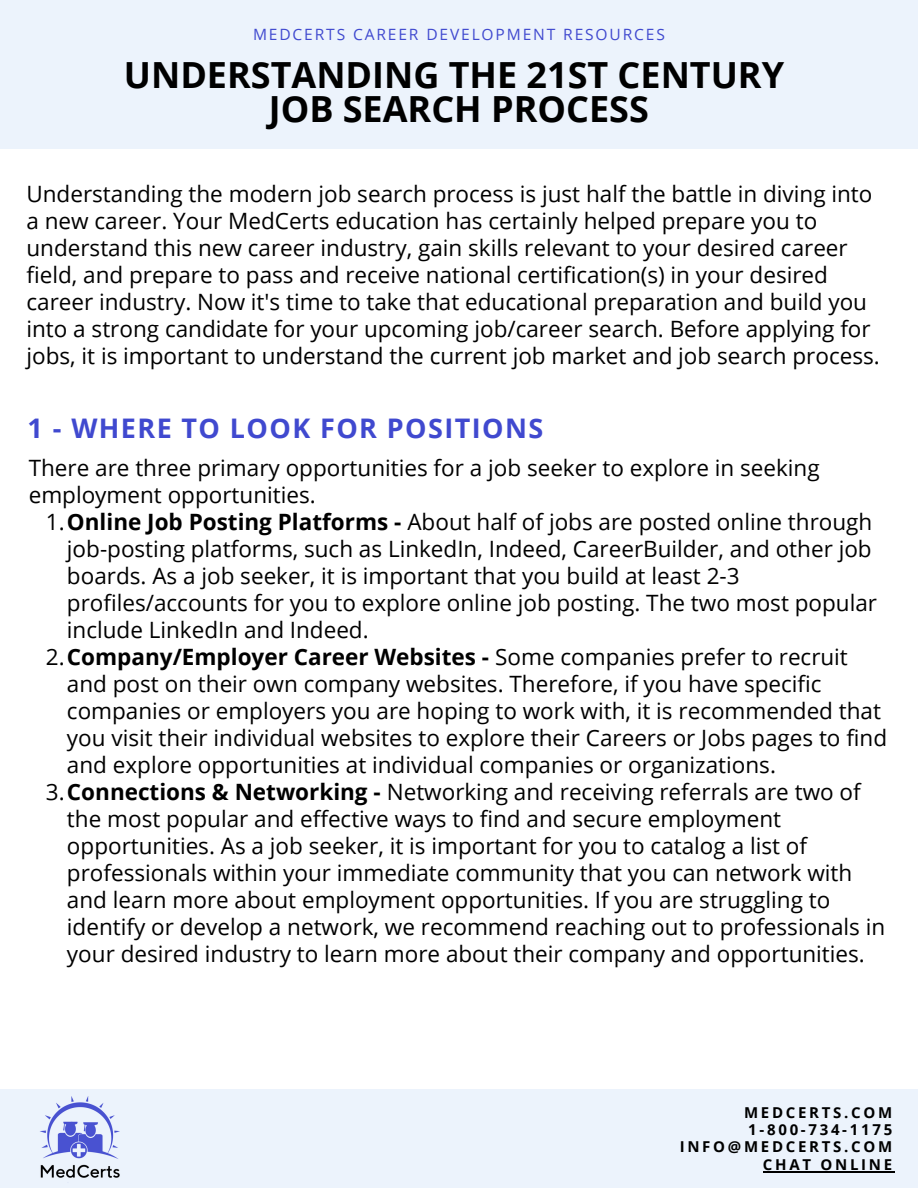
<style>
.page{position:relative;width:918px;height:1188px;background:#fff}
.page>*{position:absolute;margin:0;border:0;box-sizing:border-box;transform-origin:0 0}
.t1{font:700 36px "Open Sans";color:#000}
.t2{font:700 27px "Open Sans";letter-spacing:.055em;color:#4049cf}
.t3{font:22.5px/27px "Open Sans";color:#000}
.t4{font:15.6px "Open Sans";letter-spacing:.12em;color:#4049cf}
.t5{font:700 15px "Open Sans";letter-spacing:.18em;color:#000}
.s1{font-weight:700}
</style>
<div class="page">
<div style="left:0;top:0;width:918px;height:149px;background:#ecf3fc"></div>
<div style="left:0;top:1089px;width:918px;height:99px;background:#ecf3fc"></div>
<img style="left:40px;top:1096px;width:80px;height:82px">
<hr style="left:763px;top:1171px;width:132px;height:1px;background:#000">
<p class="t4" style="left:253px;top:23px;width:413px">MEDCERTS CAREER DEVELOPMENT RESOURCES</p>
<p class="t1" style="left:124px;top:50px;width:662px">UNDERSTANDING THE 21ST CENTURY</p>
<p class="t1" style="left:269px;top:84px;width:381px">JOB SEARCH PROCESS</p>
<p class="t3" style="left:26px;top:180px;width:855px">Understanding the modern job search process is just half the battle in diving into a new career. Your MedCerts education has certainly helped prepare you to understand this new career industry, gain skills relevant to your desired career field, and prepare to pass and receive national certification(s) in your desired career industry. Now it's time to take that educational preparation and build you into a strong candidate for your upcoming job/career search. Before applying for jobs, it is important to understand the current job market and job search process.</p>
<p class="t2" style="left:28px;top:409px;width:517px">1 - WHERE TO LOOK FOR POSITIONS</p>
<p class="t3" style="left:29px;top:454px;width:792px">There are three primary opportunities for a job seeker to explore in seeking employment opportunities.</p>
<p class="t3" style="left:67px;top:508px;width:812px;text-indent:-21px">1.<span class="s1">Online Job Posting Platforms -</span> About half of jobs are posted online through job-posting platforms, such as LinkedIn, Indeed, CareerBuilder, and other job boards. As a job seeker, it is important that you build at least 2-3 profiles/accounts for you to explore online job posting. The two most popular include LinkedIn and Indeed.</p>
<p class="t3" style="left:67px;top:643px;width:822px;text-indent:-21px">2.<span class="s1">Company/Employer Career Websites -</span> Some companies prefer to recruit and post on their own company websites. Therefore, if you have specific companies or employers you are hoping to work with, it is recommended that you visit their individual websites to explore their Careers or Jobs pages to find and explore opportunities at individual companies or organizations.</p>
<p class="t3" style="left:67px;top:778px;width:820px;text-indent:-21px">3.<span class="s1">Connections &amp; Networking -</span> Networking and receiving referrals are two of the most popular and effective ways to find and secure employment opportunities. As a job seeker, it is important for you to catalog a list of professionals within your immediate community that you can network with and learn more about employment opportunities. If you are struggling to identify or develop a network, we recommend reaching out to professionals in your desired industry to learn more about their company and opportunities.</p>
<p class="t5" style="left:744px;top:1102px;width:150px">MEDCERTS.COM</p>
<p class="t5" style="left:748px;top:1119px;width:145px">1-800-734-1175</p>
<p class="t5" style="left:680px;top:1136px;width:214px">INFO@MEDCERTS.COM</p>
<p class="t5" style="left:763px;top:1154px;width:131px">CHAT ONLINE</p>
</div>
